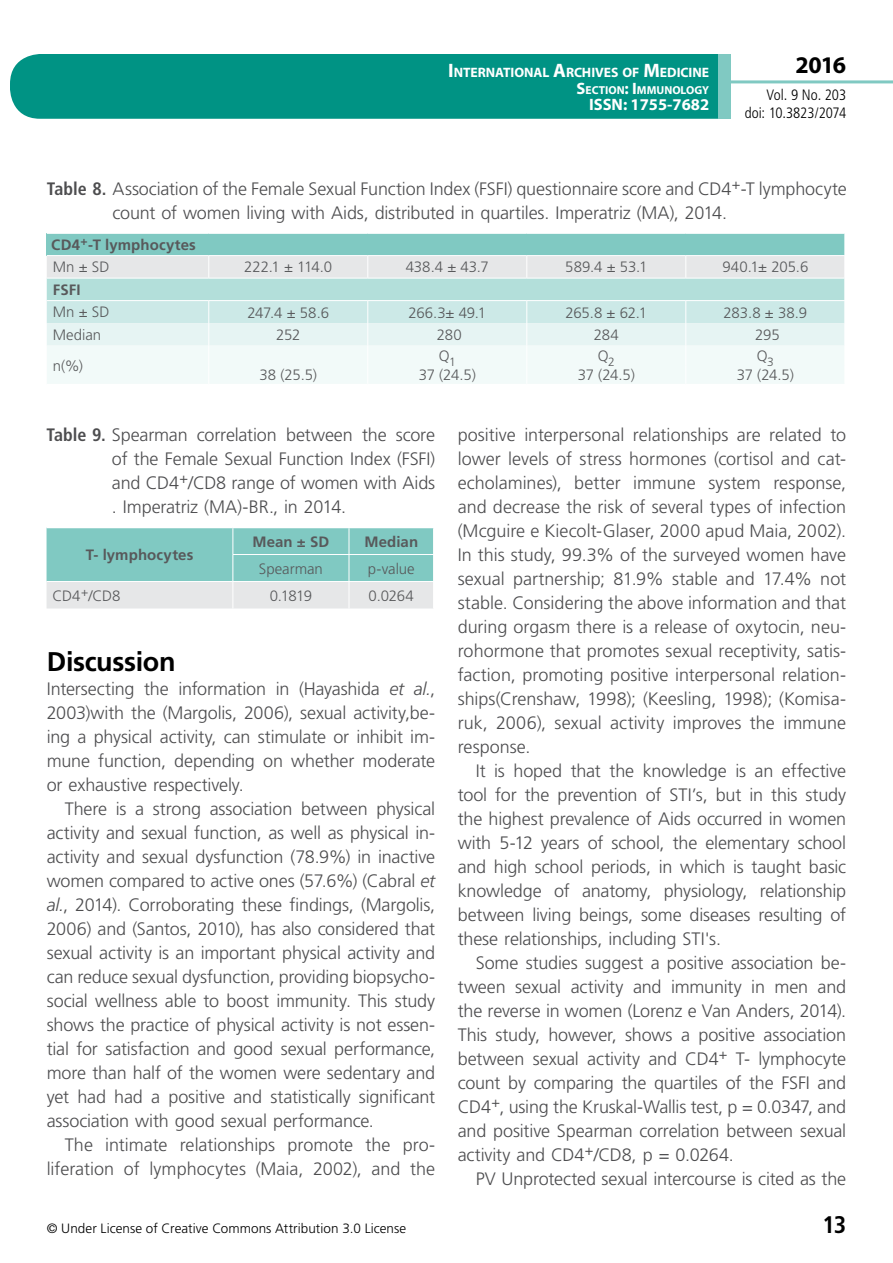
<style>
.page{position:relative;width:893px;height:1263px;background:#fff}
.page>*{position:absolute;margin:0;border:0;box-sizing:border-box;transform-origin:0 0}
.t1{font:700 27px "Frutiger LT Std";letter-spacing:-.015em;color:#000}
.t2{font:700 24px "Myriad Pro";color:#000}
.t3{font:700 condensed 24px "Frutiger LT Std";color:#000}
.t4{font:300 18px/24px "Frutiger LT Std";letter-spacing:-.01em;color:#4d4d4f;text-align:justify}
.t5{font:700 16.5px "Myriad Pro";color:#fff}
.t6{font:300 15px "Frutiger LT Std";letter-spacing:-.005em;color:#58595b}
.t7{font:700 15px/22.4px "Frutiger LT Std";letter-spacing:.005em;color:#58595b}
.t8{font:300 condensed 15px/18px "Frutiger LT Std";letter-spacing:-.005em;color:#000;text-align:right}
.t9{font:700 13.65px "Myriad Pro";letter-spacing:-.005em;color:#fff}
.t10{font:300 13.5px "Frutiger LT Std";letter-spacing:.005em;color:#000}
.t11{font:700 11.55px "Myriad Pro";color:#fff}
.s1{font-size:19.5px}
.s2{font-size:16.5px}
.s3{font-weight:700;font-stretch:condensed}
.s4{font-weight:300}
.s5{font-style:italic}
</style>
<div class="page">
<div style="left:10px;top:54px;width:775px;height:65px;background:#009384;border-radius:30px"></div>
<div style="left:732px;top:0;width:161px;height:157px;background:#fff"></div>
<hr style="left:730px;top:80px;width:163px;height:3px;background:#80c9c2">
<div style="left:718px;top:54px;width:13px;height:65px;background:#80c9c2"></div>
<svg style="left:47px;top:234px;width:798px;height:150px"></svg>
<hr style="left:47px;top:278px;width:162px;height:1px;background:#fff">
<hr style="left:209px;top:278px;width:159px;height:1px;background:#fff">
<hr style="left:368px;top:278px;width:159px;height:1px;background:#fff">
<hr style="left:527px;top:278px;width:159px;height:1px;background:#fff">
<hr style="left:686px;top:278px;width:159px;height:1px;background:#fff">
<hr style="left:47px;top:300px;width:162px;height:1px;background:#fff">
<hr style="left:209px;top:300px;width:159px;height:1px;background:#fff">
<hr style="left:368px;top:300px;width:159px;height:1px;background:#fff">
<hr style="left:527px;top:300px;width:159px;height:1px;background:#fff">
<hr style="left:686px;top:300px;width:159px;height:1px;background:#fff">
<svg style="left:47px;top:528px;width:387px;height:80px;background:#a4d4d0"></svg>
<p class="t9" style="left:448px;top:64px;width:263px"><span class="s1">I</span>NTERNATIONAL <span class="s1">A</span>RCHIVES OF <span class="s1">M</span>EDICINE</p>
<p class="t11" style="left:577px;top:82px;width:134px"><span class="s2">S</span>ECTION<span class="s2">: I</span>MMUNOLOGY</p>
<p class="t5" style="left:589px;top:94px;width:122px">ISSN: 1755-7682</p>
<h2 class="t2" style="left:795px;top:49px;width:52px">2016</h2>
<p class="t8" style="left:745px;top:86px;width:103px">Vol. 9 No. 203 doi: 10.3823/2074</p>
<p class="t4" style="left:113px;top:177px;width:736px;text-indent:-66px"><span class="s3">Table 8.</span> Association of the Female Sexual Function Index (FSFI) questionnaire score and CD4<sup>+</sup>-T lymphocyte count of women living with Aids, distributed in quartiles. Imperatriz (MA), 2014.</p>
<p class="t7" style="left:51px;top:234px;width:146px">CD4<sup>+</sup>-T lymphocytes<br><span class="s4">Mn ± SD</span></p>
<p class="t6" style="left:244px;top:259px;width:89px">222.1 ± 114.0</p>
<p class="t6" style="left:406px;top:259px;width:85px">438.4 ± 43.7</p>
<p class="t6" style="left:565px;top:259px;width:84px">589.4 ± 53.1</p>
<p class="t6" style="left:722px;top:259px;width:88px">940.1± 205.6</p>
<p class="t7" style="left:53px;top:279px;width:29px">FSFI</p>
<p class="t6" style="left:53px;top:304px;width:58px">Mn ± SD</p>
<p class="t6" style="left:247px;top:304px;width:83px">247.4 ± 58.6</p>
<p class="t6" style="left:408px;top:304px;width:79px">266.3± 49.1</p>
<p class="t6" style="left:566px;top:304px;width:83px">265.8 ± 62.1</p>
<p class="t6" style="left:724px;top:304px;width:85px">283.8 ± 38.9</p>
<p class="t6" style="left:53px;top:326px;width:50px">Median</p>
<p class="t6" style="left:276px;top:326px;width:26px">252</p>
<p class="t6" style="left:437px;top:326px;width:26px">280</p>
<p class="t6" style="left:594px;top:326px;width:27px">284</p>
<p class="t6" style="left:755px;top:326px;width:26px">295</p>
<p class="t6" style="left:53px;top:357px;width:32px">n(%)</p>
<p class="t6" style="left:439px;top:347px;width:18px">Q<sub>1</sub></p>
<p class="t6" style="left:598px;top:347px;width:19px">Q<sub>2</sub></p>
<p class="t6" style="left:757px;top:347px;width:19px">Q<sub>3</sub></p>
<p class="t6" style="left:260px;top:366px;width:59px">38 (25.5)</p>
<p class="t6" style="left:419px;top:366px;width:59px">37 (24.5)</p>
<p class="t6" style="left:578px;top:366px;width:59px">37 (24.5)</p>
<p class="t6" style="left:737px;top:366px;width:59px">37 (24.5)</p>
<p class="t4" style="left:112px;top:423px;width:325px;text-indent:-65px"><span class="s3">Table 9.</span> Spearman correlation between the score of the Female Sexual Function Index (FSFI) and CD4<sup>+</sup>/CD8 range of women with Aids . Imperatriz (MA)-BR., in 2014.</p>
<p class="t7" style="left:86px;top:544px;width:109px">T- lymphocytes</p>
<p class="t7" style="left:252px;top:530px;width:78px">Mean ± SD</p>
<p class="t7" style="left:364px;top:530px;width:55px">Median</p>
<p class="t6" style="left:259px;top:560px;width:66px">Spearman</p>
<p class="t6" style="left:368px;top:560px;width:48px">p-value</p>
<p class="t6" style="left:53px;top:587px;width:70px">CD4<sup>+</sup>/CD8</p>
<p class="t6" style="left:270px;top:587px;width:44px">0.1819</p>
<p class="t6" style="left:369px;top:587px;width:47px">0.0264</p>
<h1 class="t1" style="left:47px;top:645px;width:130px">Discussion</h1>
<p class="t4" style="left:47px;top:677px;width:390px">Intersecting the information in (Hayashida <span class="s5">et al.</span>, 2003)with the (Margolis, 2006), sexual activity,be&shy;ing a physical activity, can stimulate or inhibit im&shy;mune function, depending on whether moderate or exhaustive respectively.</p>
<p class="t4" style="left:47px;top:797px;width:390px;text-indent:18px">There is a strong association between physical activity and sexual function, as well as physical in&shy;activity and sexual dysfunction (78.9%) in inactive women compared to active ones (57.6%) (Cabral <span class="s5">et al.</span>, 2014). Corroborating these findings, (Margolis, 2006) and (Santos, 2010), has also considered that sexual activity is an important physical activity and can reduce sexual dysfunction, providing biopsycho&shy;social wellness able to boost immunity. This study shows the practice of physical activity is not essen&shy;tial for satisfaction and good sexual performance, more than half of the women were sedentary and yet had had a positive and statistically significant association with good sexual performance.</p>
<p class="t4" style="left:47px;top:1133px;width:390px;text-align:right">The intimate relationships promote the pro&shy;liferation of lymphocytes (Maia, 2002), and the</p>
<p class="t4" style="left:458px;top:423px;width:390px">positive interpersonal relationships are related to lower levels of stress hormones (cortisol and cat&shy;echolamines), better immune system response, and decrease the risk of several types of infection (Mcguire e Kiecolt-Glaser, 2000 apud Maia, 2002).<br>In this study, 99.3% of the surveyed women have sexual partnership; 81.9% stable and 17.4% not stable. Considering the above information and that during orgasm there is a release of oxytocin, neu&shy;rohormone that promotes sexual receptivity, satis&shy;faction, promoting positive interpersonal relation&shy;ships(Crenshaw, 1998); (Keesling, 1998); (Komisa&shy;ruk, 2006), sexual activity improves the immune response.</p>
<p class="t4" style="left:458px;top:759px;width:390px;text-indent:18px">It is hoped that the knowledge is an effective tool for the prevention of STI’s, but in this study the highest prevalence of Aids occurred in women with 5-12 years of school, the elementary school and high school periods, in which is taught basic knowledge of anatomy, physiology, relationship between living beings, some diseases resulting of these relationships, including STI's.</p>
<p class="t4" style="left:458px;top:951px;width:390px;text-indent:18px">Some studies suggest a positive association be&shy;tween sexual activity and immunity in men and the reverse in women (Lorenz e Van Anders, 2014).<br>This study, however, shows a positive association between sexual activity and CD4<sup>+</sup> T- lymphocyte count by comparing the quartiles of the FSFI and CD4<sup>+</sup>, using the Kruskal-Wallis test, p = 0.0347, and and positive Spearman correlation between sexual activity and CD4<sup>+</sup>/CD8, p = 0.0264.</p>
<p class="t4" style="left:476px;top:1167px;width:372px">PV Unprotected sexual intercourse is cited as the</p>
<p class="t10" style="left:47px;top:1220px;width:361px">© Under License of Creative Commons Attribution 3.0 License</p>
<h2 class="t3" style="left:822px;top:1210px;width:25px">13</h2>
</div>
